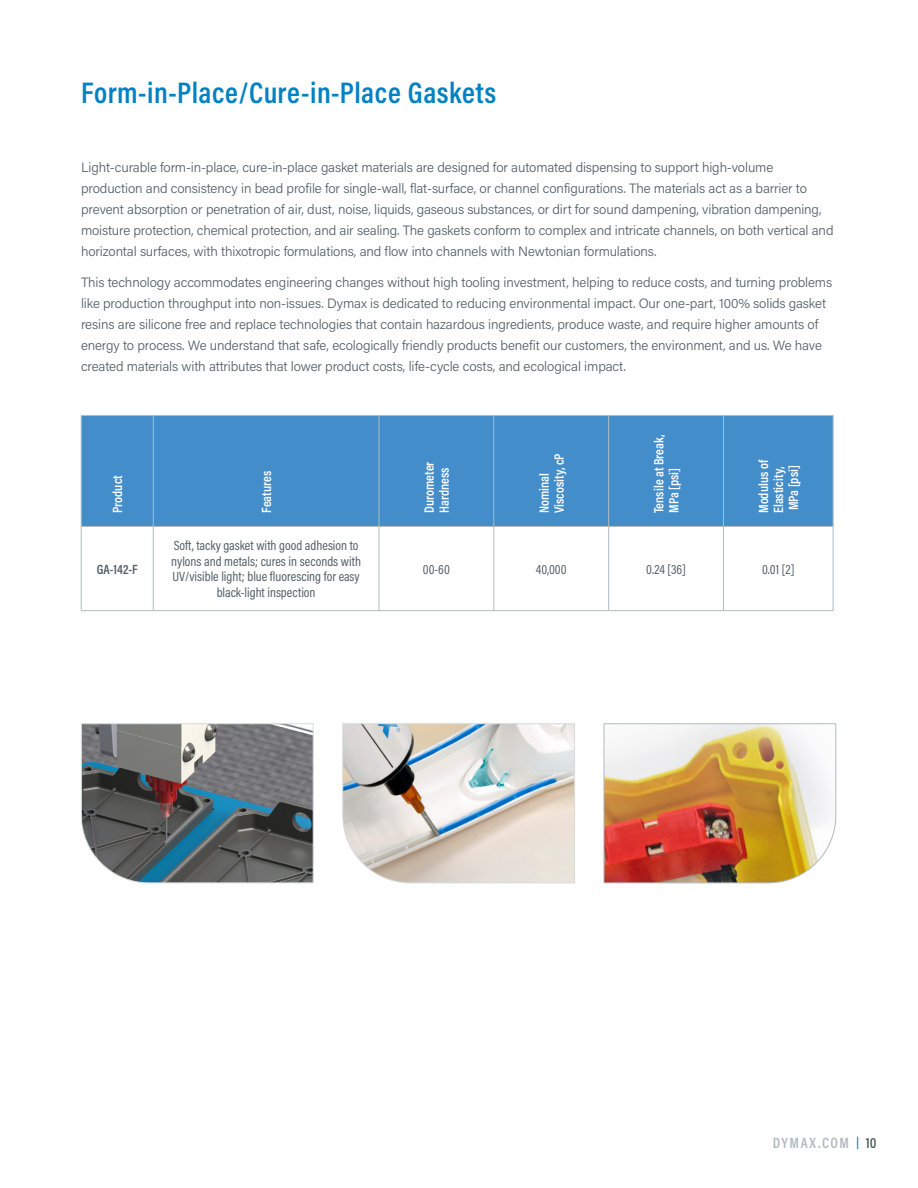
<style>
.page{position:relative;width:918px;height:1188px;background:#fff}
.page>*{position:absolute;margin:0;border:0;box-sizing:border-box;transform-origin:0 0}
.t1{font:600 30px "Acumin Pro Cond";letter-spacing:.02em;color:#0082c4}
.t2{font:600 15px "Acumin Pro Cond";letter-spacing:.1em;color:#b1bac0}
.t3{font:300 13.5px/21px "Acumin Pro";letter-spacing:-.01em;color:#525e65}
.t4{font:13.5px/15.8px "Acumin Pro Cond";color:#525e65;text-align:center}
.t5{font:600 13.5px/15px "Acumin Pro Cond";color:#fff}
.t6{font:600 13.5px "Acumin Pro Cond";color:#525e65}
.s1{font-size:12px;color:#0082c4}
.s2{color:#525e65}
</style>
<div class="page">
<div style="left:82px;top:416px;width:751px;height:110px;background:#448dcb"></div>
<svg style="left:152px;top:527px;width:681px;height:83px"></svg>
<hr style="left:81px;top:415px;width:72px;height:1px;background:#b1babe">
<hr style="left:81px;top:416px;width:1px;height:110px;background:#b1babe">
<hr style="left:153px;top:415px;width:226px;height:1px;background:#b1babe">
<hr style="left:153px;top:416px;width:1px;height:110px;background:#b1babe">
<hr style="left:379px;top:415px;width:115px;height:1px;background:#b1babe">
<hr style="left:379px;top:416px;width:1px;height:110px;background:#b1babe">
<hr style="left:494px;top:415px;width:115px;height:1px;background:#b1babe">
<hr style="left:494px;top:416px;width:1px;height:110px;background:#b1babe">
<hr style="left:609px;top:415px;width:114px;height:1px;background:#b1babe">
<hr style="left:608px;top:416px;width:1px;height:110px;background:#b1babe">
<hr style="left:723px;top:415px;width:110px;height:1px;background:#b1babe">
<hr style="left:723px;top:416px;width:1px;height:110px;background:#b1babe">
<hr style="left:833px;top:416px;width:1px;height:110px;background:#b1babe">
<hr style="left:81px;top:526px;width:72px;height:1px;background:#b1babe">
<hr style="left:153px;top:526px;width:226px;height:1px;background:#b1babe">
<hr style="left:379px;top:526px;width:115px;height:1px;background:#b1babe">
<hr style="left:494px;top:526px;width:115px;height:1px;background:#b1babe">
<hr style="left:609px;top:526px;width:114px;height:1px;background:#b1babe">
<hr style="left:723px;top:526px;width:110px;height:1px;background:#b1babe">
<hr style="left:81px;top:527px;width:1px;height:83px;background:#b1babe">
<hr style="left:153px;top:527px;width:1px;height:83px;background:#b1babe">
<hr style="left:379px;top:527px;width:1px;height:83px;background:#b1babe">
<hr style="left:494px;top:527px;width:1px;height:83px;background:#b1babe">
<hr style="left:608px;top:527px;width:1px;height:83px;background:#b1babe">
<hr style="left:723px;top:527px;width:1px;height:83px;background:#b1babe">
<hr style="left:833px;top:527px;width:1px;height:83px;background:#b1babe">
<hr style="left:81px;top:610px;width:72px;height:1px;background:#b1babe">
<hr style="left:153px;top:610px;width:226px;height:1px;background:#b1babe">
<hr style="left:379px;top:610px;width:115px;height:1px;background:#b1babe">
<hr style="left:494px;top:610px;width:115px;height:1px;background:#b1babe">
<hr style="left:609px;top:610px;width:114px;height:1px;background:#b1babe">
<hr style="left:723px;top:610px;width:110px;height:1px;background:#b1babe">
<img style="left:603px;top:723px;width:234px;height:161px">
<svg style="left:342px;top:723px;width:233px;height:161px;background:#d1cfcb"></svg>
<svg style="left:81px;top:723px;width:233px;height:161px;background:#696f72"></svg>
<h1 class="t1" style="left:81px;top:73px;width:417px">Form-in-Place/Cure-in-Place Gaskets</h1>
<p class="t3" style="left:81px;top:156px;width:754px">Light-curable form-in-place, cure-in-place gasket materials are designed for automated dispensing to support high-volume production and consistency in bead profile for single-wall, flat-surface, or channel configurations. The materials act as a barrier to prevent absorption or penetration of air, dust, noise, liquids, gaseous substances, or dirt for sound dampening, vibration dampening, moisture protection, chemical protection, and air sealing. The gaskets conform to complex and intricate channels, on both vertical and horizontal surfaces, with thixotropic formulations, and flow into channels with Newtonian formulations.</p>
<p class="t3" style="left:81px;top:271px;width:753px">This technology accommodates engineering changes without high tooling investment, helping to reduce costs, and turning problems like production throughput into non-issues. Dymax is dedicated to reducing environmental impact. Our one-part, 100% solids gasket resins are silicone free and replace technologies that contain hazardous ingredients, produce waste, and require higher amounts of energy to process. We understand that safe, ecologically friendly products benefit our customers, the environment, and us. We have created materials with attributes that lower product costs, life-cycle costs, and ecological impact.</p>
<p class="t5" style="left:110px;top:513px;width:39px;rotate:-90deg">Product</p>
<p class="t5" style="left:259px;top:513px;width:43px;rotate:-90deg">Features</p>
<p class="t5" style="left:421px;top:513px;width:53px;rotate:-90deg">Durometer<br>Hardness</p>
<p class="t5" style="left:536px;top:513px;width:61px;rotate:-90deg">Nominal<br>Viscosity, cP</p>
<p class="t5" style="left:651px;top:513px;width:80px;rotate:-90deg">Tensile at Break,<br>MPa [psi]</p>
<p class="t5" style="left:756px;top:513px;width:54px;rotate:-90deg">Modulus of<br>Elasticity,<br>MPa [psi]</p>
<p class="t6" style="left:97px;top:560px;width:42px">GA-142-F</p>
<p class="t4" style="left:171px;top:537px;width:191px">Soft, tacky gasket with good adhesion to nylons and metals; cures in seconds with UV/visible light; blue fluorescing for easy black-light inspection</p>
<p class="t4" style="left:423px;top:561px;width:28px">00-60</p>
<p class="t4" style="left:536px;top:561px;width:32px">40,000</p>
<p class="t4" style="left:646px;top:561px;width:41px">0.24 [36]</p>
<p class="t4" style="left:762px;top:561px;width:34px">0.01 [2]</p>
<p class="t2" style="left:773px;top:1133px;width:105px">DYMAX.COM <span class="s1">|</span> <span class="s2">10</span></p>
</div>
